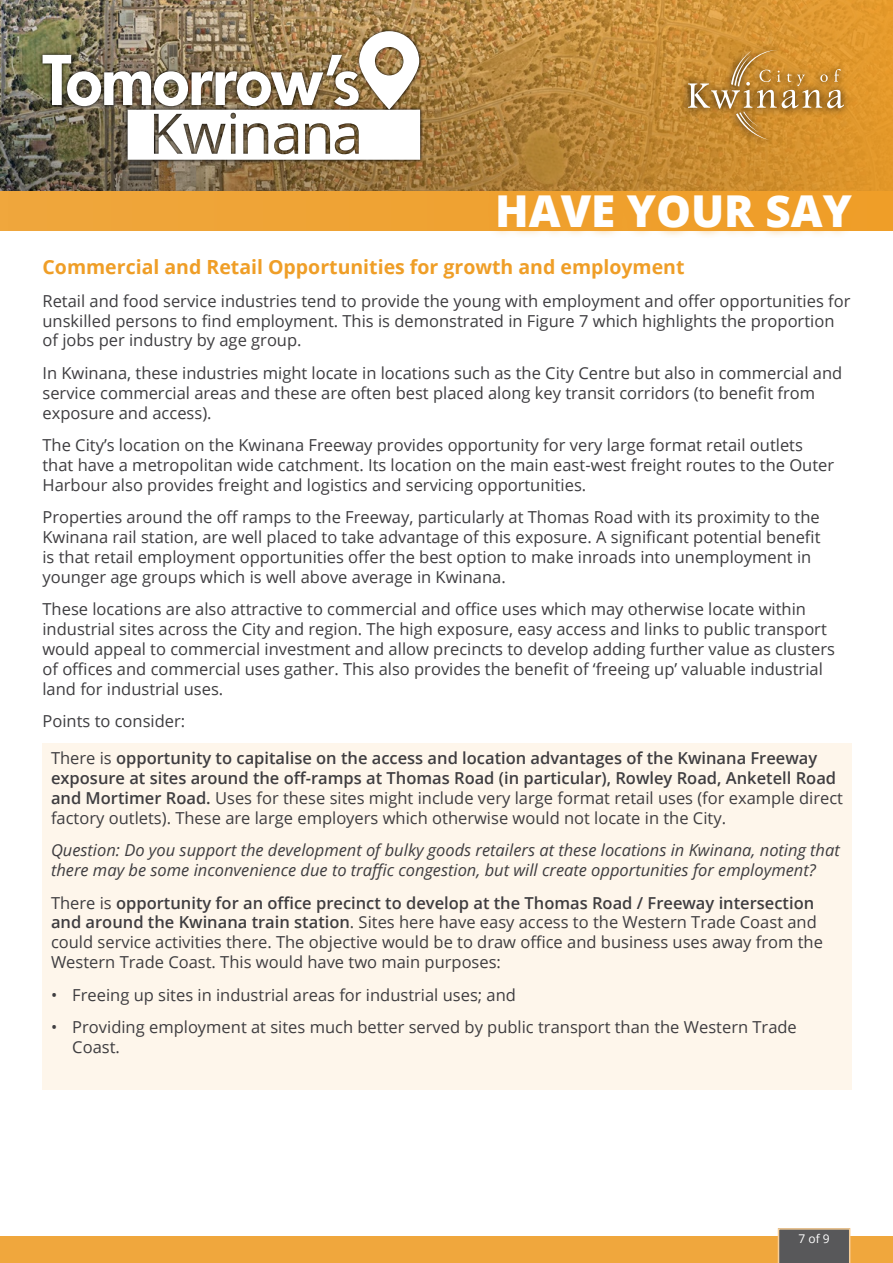
<style>
.page{position:relative;width:893px;height:1263px;background:#fff}
.page>*{position:absolute;margin:0;border:0;box-sizing:border-box;transform-origin:0 0}
.t1{font:800 43.95px "Open Sans";color:#fff}
.t2{font:700 19.5px "Open Sans";color:#ef9e27}
.t3{font:16.5px/19.8px "Open Sans";color:#3e3d40}
.t4{font:600 16.5px/19.8px "Open Sans";color:#3e3d40}
.t5{font:italic 16.5px/19.8px "Open Sans";color:#3e3d40}
.t6{font:12px "Open Sans";color:#fff}
.s1{font-weight:400}
.s2{font-weight:600}
</style>
<div class="page">
<div style="left:0;top:1236px;width:893px;height:27px;background:#f0a73d"></div>
<svg style="left:778px;top:1228px;width:72px;height:35px;background:#63605e"></svg>
<img style="left:0;top:0;width:893px;height:230px">
<svg style="left:680px;top:42px;width:172px;height:105px;background:#d29130"></svg>
<svg style="left:688px;top:50px;width:156px;height:90px;background:#c89140"></svg>
<img style="left:39px;top:28px;width:384px;height:135px">
<img style="left:43px;top:31px;width:377px;height:129px">
<div style="left:488px;top:185px;width:373px;height:54px;background:#ef9e27;opacity:.8"></div>
<div style="left:43px;top:743px;width:809px;height:347px;background:#fef6eb"></div>
<h1 class="t1" style="left:495px;top:178px;width:358px">HAVE YOUR SAY</h1>
<p class="t2" style="left:43px;top:253px;width:643px">Commercial and Retail Opportunities for growth and employment</p>
<p class="t3" style="left:42px;top:291px;width:809px">Retail and food service industries tend to provide the young with employment and offer opportunities for unskilled persons to find employment. This is demonstrated in Figure 7 which highlights the proportion of jobs per industry by age group.</p>
<p class="t3" style="left:42px;top:363px;width:801px">In Kwinana, these industries might locate in locations such as the City Centre but also in commercial and service commercial areas and these are often best placed along key transit corridors (to benefit from exposure and access).</p>
<p class="t3" style="left:42px;top:435px;width:793px">The City’s location on the Kwinana Freeway provides opportunity for very large format retail outlets that have a metropolitan wide catchment. Its location on the main east-west freight routes to the Outer<br>Harbour also provides freight and logistics and servicing opportunities.</p>
<p class="t3" style="left:42px;top:507px;width:780px">Properties around the off ramps to the Freeway, particularly at Thomas Road with its proximity to the Kwinana rail station, are well placed to take advantage of this exposure. A significant potential benefit is that retail employment opportunities offer the best option to make inroads into unemployment in younger age groups which is well above average in Kwinana.</p>
<p class="t3" style="left:42px;top:599px;width:794px">These locations are also attractive to commercial and office uses which may otherwise locate within industrial sites across the City and region. The high exposure, easy access and links to public transport would appeal to commercial investment and allow precincts to develop adding further value as clusters of offices and commercial uses gather. This also provides the benefit of ‘freeing up’ valuable industrial land for industrial uses.</p>
<p class="t3" style="left:42px;top:711px;width:144px">Points to consider:</p>
<p class="t4" style="left:51px;top:748px;width:794px"><span class="s1">There is</span> opportunity to capitalise on the access and location advantages of the Kwinana Freeway exposure at sites around the off-ramps at Thomas Road (in particular), Rowley Road, Anketell Road and Mortimer Road. <span class="s1">Uses for these sites might include very large format retail uses (for example direct factory outlets). These are large employers which otherwise would not locate in the City.</span></p>
<p class="t5" style="left:51px;top:840px;width:790px">Question: Do you support the development of bulky goods retailers at these locations in Kwinana, noting that there may be some inconvenience due to traffic congestion, but will create opportunities for employment?</p>
<p class="t3" style="left:51px;top:892px;width:773px">There is <span class="s2">opportunity for an office precinct to develop at the Thomas Road / Freeway intersection and around the Kwinana train station</span>. Sites here have easy access to the Western Trade Coast and could service activities there. The objective would be to draw office and business uses away from the Western Trade Coast. This would have two main purposes:</p>
<p class="t3" style="left:51px;top:984px;width:466px">• Freeing up sites in industrial areas for industrial uses; and</p>
<p class="t3" style="left:72px;top:1017px;width:726px;text-indent:-21px">• Providing employment at sites much better served by public transport than the Western Trade<br>Coast.</p>
<p class="t6" style="left:798px;top:1230px;width:33px">7 of 9</p>
</div>
